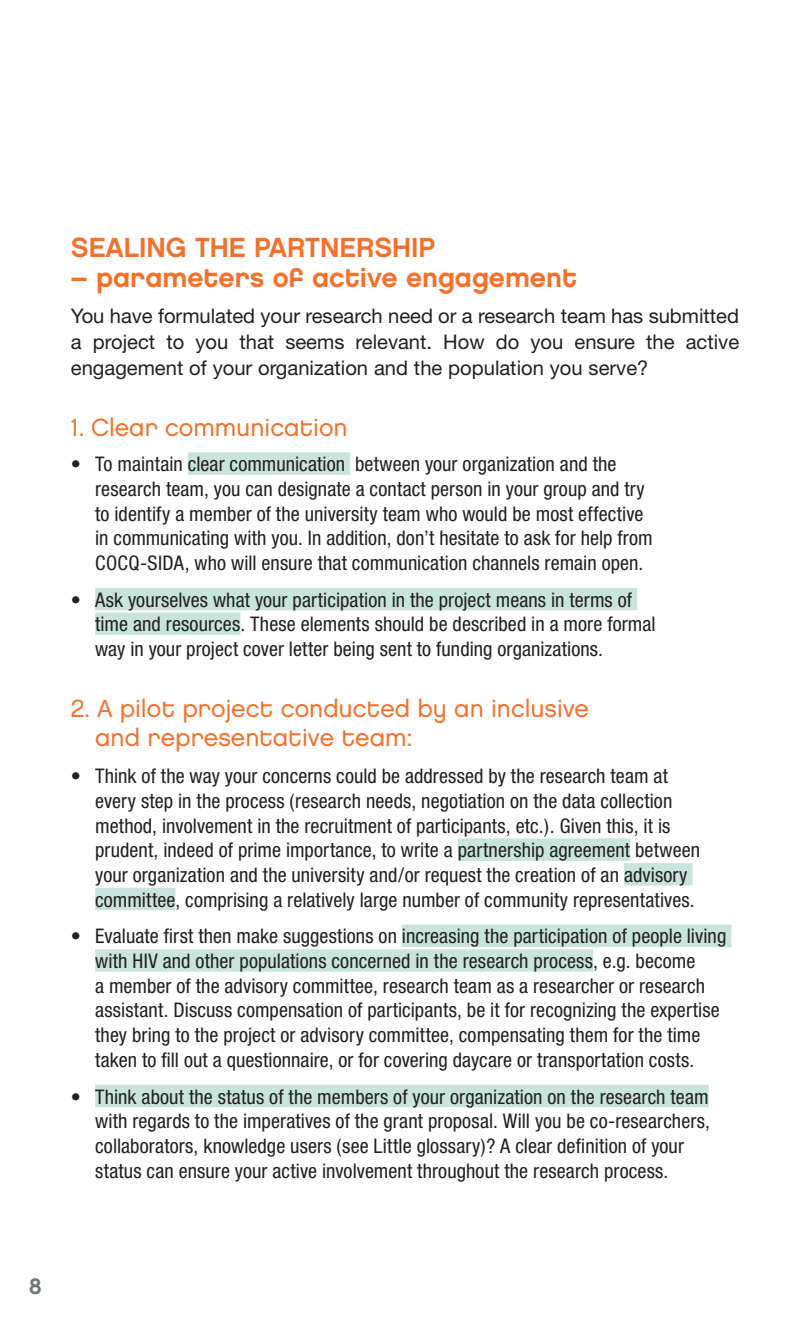
<style>
.page{position:relative;width:810px;height:1337px;background:#fff}
.page>*{position:absolute;margin:0;border:0;box-sizing:border-box;transform-origin:0 0}
.t1{font:27.68px "Chalet New York Nineteen Eighty";color:#f3712a}
.t2{font:24.75px/29.2px "Chalet London Nineteen Eighty";color:#f3712a}
.t3{font:22.5px "Chalet New York Nineteen Eighty";color:#6c747a}
.t4{font:condensed 20.25px/24.8px "Helvetica Neue";letter-spacing:.005em;color:#231f20}
.t5{font:20.25px/25.9px "Helvetica Neue";color:#231f20;text-align:justify}
</style>
<div class="page">
<div style="left:188px;top:452px;width:162px;height:23px;background:#c8e4dc"></div>
<div style="left:95px;top:588px;width:542px;height:22px;background:#c8e4dc"></div>
<div style="left:95px;top:612px;width:145px;height:23px;background:#c8e4dc"></div>
<div style="left:458px;top:838px;width:172px;height:23px;background:#c8e4dc"></div>
<div style="left:624px;top:863px;width:68px;height:22px;background:#c8e4dc"></div>
<div style="left:95px;top:887px;width:80px;height:23px;background:#c8e4dc"></div>
<div style="left:402px;top:924px;width:329px;height:23px;background:#c8e4dc"></div>
<div style="left:95px;top:949px;width:498px;height:22px;background:#c8e4dc"></div>
<div style="left:95px;top:1084px;width:614px;height:23px;background:#c8e4dc"></div>
<h1 class="t1" style="left:71px;top:230px;width:366px">SEALING THE PARTNERSHIP</h1>
<h1 class="t1" style="left:71px;top:261px;width:508px">– parameters of active engagement</h1>
<p class="t5" style="left:71px;top:302px;width:670px">You have formulated your research need or a research team has submitted a project to you that seems relevant. How do you ensure the active engagement of your organization and the population you serve?</p>
<p class="t2" style="left:71px;top:413px;width:278px">1. Clear communication</p>
<p class="t4" style="left:95px;top:451px;width:559px;text-indent:-24px">• To maintain clear communication between your organization and the research team, you can designate a contact person in your group and try to identify a member of the university team who would be most effective in communicating with you. In addition, don’t hesitate to ask for help from COCQ-SIDA, who will ensure that communication channels remain open.</p>
<p class="t4" style="left:95px;top:587px;width:562px;text-indent:-24px">• Ask yourselves what your participation in the project means in terms of time and resources. These elements should be described in a more formal way in your project cover letter being sent to funding organizations.</p>
<p class="t2" style="left:95px;top:694px;width:495px;text-indent:-24px">2. A pilot project conducted by an inclusive and representative team:</p>
<p class="t4" style="left:95px;top:763px;width:606px;text-indent:-24px">• Think of the way your concerns could be addressed by the research team at every step in the process (research needs, negotiation on the data collection method, involvement in the recruitment of participants, etc.). Given this, it is prudent, indeed of prime importance, to write a partnership agreement between your organization and the university and/or request the creation of an advisory committee, comprising a relatively large number of community representatives.</p>
<p class="t4" style="left:95px;top:923px;width:633px;text-indent:-24px">• Evaluate first then make suggestions on increasing the participation of people living with HIV and other populations concerned in the research process, e.g. become<br>a member of the advisory committee, research team as a researcher or research assistant. Discuss compensation of participants, be it for recognizing the expertise they bring to the project or advisory committee, compensating them for the time taken to fill out a questionnaire, or for covering daycare or transportation costs.</p>
<p class="t4" style="left:95px;top:1084px;width:616px;text-indent:-24px">• Think about the status of the members of your organization on the research team with regards to the imperatives of the grant proposal. Will you be co-researchers, collaborators, knowledge users (see Little glossary)? A clear definition of your status can ensure your active involvement throughout the research process.</p>
<p class="t3" style="left:29px;top:1272px;width:14px">8</p>
</div>
